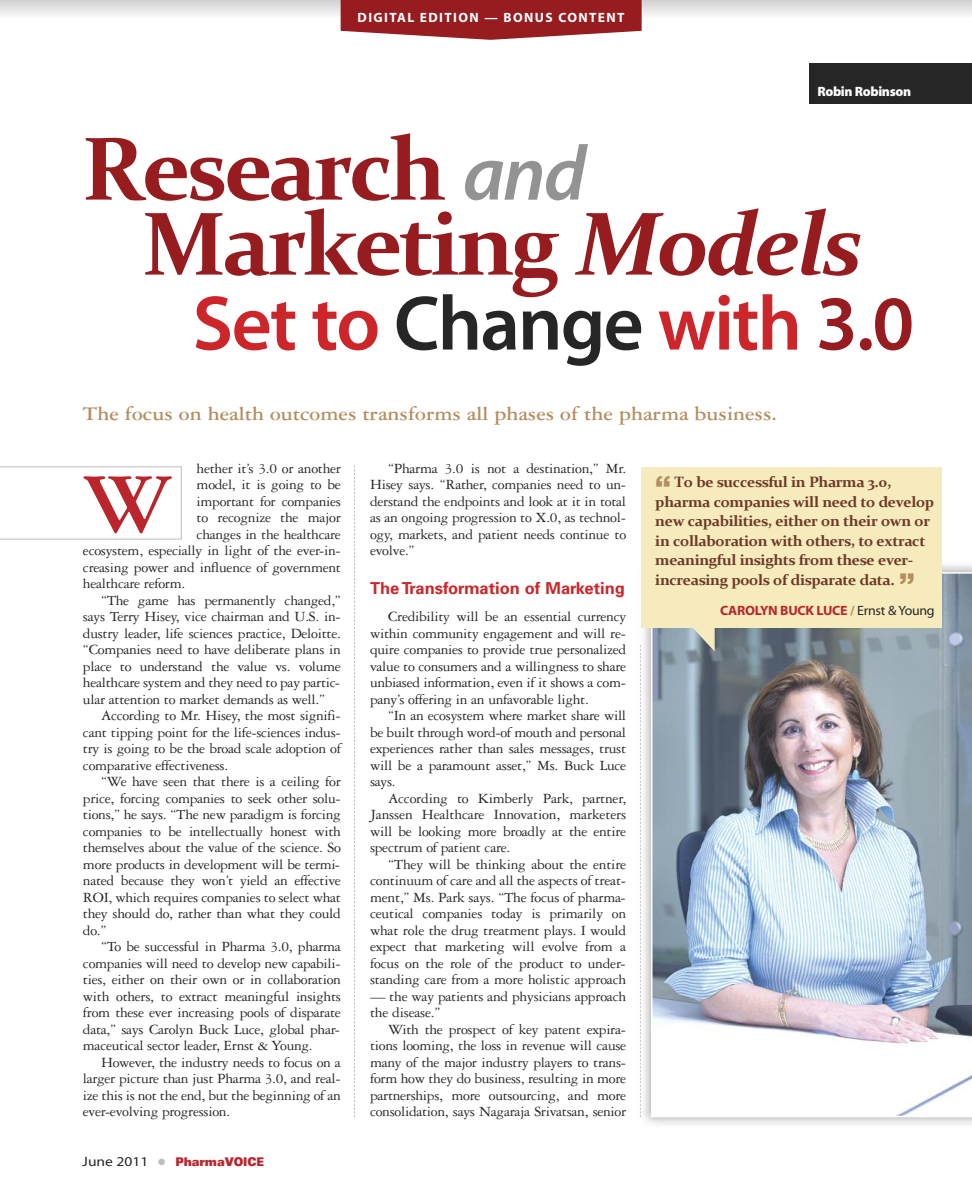
<style>
.page{position:relative;width:972px;height:1188px;background:#fff}
.page>*{position:absolute;margin:0;border:0;box-sizing:border-box;transform-origin:0 0}
.t1{font:700 90.6px "Garamond Three";color:#bb262c}
.t2{font:700 90px/75px "Constantia";letter-spacing:-.04em;color:#961c20}
.t3{font:78px "Myriad MM 565 wt 600 wd";letter-spacing:-.025em;color:#cc262b}
.t4{font:700 21px "Garamond Three";color:#b48e60}
.t5{font:700 16.5px "Univers";color:#cc262b}
.t6{font:15px/16.5px "Garamond Three";letter-spacing:-.02em;color:#272627;text-align:justify}
.t7{font:700 15px/19.5px "Constantia";letter-spacing:-.025em;color:#6e3828}
.t8{font:13.5px "Myriad MM 700 wt 600 wd";letter-spacing:.1em;color:#fff}
.t9{font:13.5px "Myriad MM 700 wt 600 wd";letter-spacing:-.02em;color:#bb262c}
.t10{font:13.5px "Myriad MM 830 wt 300 wd";letter-spacing:-.025em;color:#fff}
.t11{font:900 expanded 12px "Univers";letter-spacing:-.01em;color:#bb262c;scale:.75 1}
.s1{font-family:"Myriad MM It 565 wt 600 wd";font-weight:400;font-size:78px;color:#939393}
.s2{font-style:italic}
.s3{color:#272627}
.s4{color:#961c20}
.s5{font-family:"Myriad MM 400 wt 600 wd";font-weight:400;font-stretch:normal;font-size:13.5px;color:#272627}
.s6{color:#bebebe}
.s7{font-family:"Helvetica";font-weight:900;font-size:30px;color:#b48e60}
.s8{color:#b48e60}
.s9{font-family:"Myriad MM 400 wt 600 wd";color:#272627}
</style>
<div class="page">
<svg style="left:0;top:0;width:972px;height:17px"></svg>
<svg style="left:341px;top:0;width:301px;height:40px;background:#a2363a"></svg>
<svg style="left:354px;top:466px;width:1px;height:651px"></svg>
<svg style="left:0;top:466px;width:182px;height:73px"></svg>
<div style="left:809px;top:63px;width:163px;height:41px;background:#272627"></div>
<img style="left:640px;top:645px;width:1px;height:472px">
<img style="left:652px;top:573px;width:320px;height:543px">
<div style="left:642px;top:467px;width:300px;height:161px;background:#f6ebbd"></div>
<svg style="left:685px;top:628px;width:30px;height:24px"></svg>
<p class="t8" style="left:358px;top:12px;width:268px">DIGITAL EDITION — BONUS CONTENT</p>
<p class="t10" style="left:818px;top:87px;width:95px">Robin Robinson</p>
<h2 class="t2" style="left:142px;top:131px;width:722px;text-indent:-60px">Research <span class="s1">and<br></span>Marketing <span class="s2">Models</span></h2>
<h3 class="t3" style="left:193px;top:294px;width:723px">Set to <span class="s3">Change</span> with <span class="s4">3.0</span></h3>
<h3 class="t4" style="left:83px;top:406px;width:695px">The focus on health outcomes transforms all phases of the pharma business.</h3>
<p class="t6" style="left:197px;top:461px;width:146px">hether it’s 3.0 or another</p>
<p class="t6" style="left:197px;top:478px;width:146px">model, it is going to be</p>
<p class="t6" style="left:197px;top:494px;width:146px">important for companies</p>
<p class="t6" style="left:197px;top:511px;width:146px">to recognize the major</p>
<p class="t6" style="left:197px;top:527px;width:146px">changes in the healthcare</p>
<p class="t6" style="left:83px;top:544px;width:259px">ecosystem, especially in light of the ever-in-</p>
<p class="t6" style="left:83px;top:560px;width:260px">creasing power and influence of government</p>
<p class="t6" style="left:83px;top:577px;width:104px">healthcare reform.</p>
<p class="t6" style="left:101px;top:593px;width:241px">“The game has permanently changed,”</p>
<p class="t6" style="left:83px;top:610px;width:259px">says Terry Hisey, vice chairman and U.S. in-</p>
<p class="t6" style="left:83px;top:626px;width:260px">dustry leader, life sciences practice, Deloitte.</p>
<p class="t6" style="left:83px;top:643px;width:260px">“Companies need to have deliberate plans in</p>
<p class="t6" style="left:83px;top:659px;width:260px">place to understand the value vs. volume</p>
<p class="t6" style="left:83px;top:676px;width:259px">healthcare system and they need to pay partic-</p>
<p class="t6" style="left:83px;top:692px;width:244px">ular attention to market demands as well.”</p>
<p class="t6" style="left:101px;top:709px;width:241px">According to Mr. Hisey, the most signifi-</p>
<p class="t6" style="left:83px;top:725px;width:259px">cant tipping point for the life-sciences indus-</p>
<p class="t6" style="left:83px;top:742px;width:260px">try is going to be the broad scale adoption of</p>
<p class="t6" style="left:83px;top:758px;width:147px">comparative effectiveness.</p>
<p class="t6" style="left:101px;top:775px;width:241px">“We have seen that there is a ceiling for</p>
<p class="t6" style="left:83px;top:791px;width:259px">price, forcing companies to seek other solu-</p>
<p class="t6" style="left:83px;top:808px;width:260px">tions,” he says. “The new paradigm is forcing</p>
<p class="t6" style="left:83px;top:824px;width:259px">companies to be intellectually honest with</p>
<p class="t6" style="left:83px;top:841px;width:260px">themselves about the value of the science. So</p>
<p class="t6" style="left:83px;top:857px;width:259px">more products in development will be termi-</p>
<p class="t6" style="left:83px;top:874px;width:259px">nated because they won’t yield an effective</p>
<p class="t6" style="left:83px;top:890px;width:260px">ROI, which requires companies to select what</p>
<p class="t6" style="left:83px;top:907px;width:259px">they should do, rather than what they could</p>
<p class="t6" style="left:83px;top:923px;width:25px">do.”</p>
<p class="t6" style="left:101px;top:940px;width:241px">“To be successful in Pharma 3.0, pharma</p>
<p class="t6" style="left:83px;top:956px;width:259px">companies will need to develop new capabili-</p>
<p class="t6" style="left:83px;top:973px;width:259px">ties, either on their own or in collaboration</p>
<p class="t6" style="left:83px;top:989px;width:260px">with others, to extract meaningful insights</p>
<p class="t6" style="left:83px;top:1006px;width:259px">from these ever increasing pools of disparate</p>
<p class="t6" style="left:83px;top:1022px;width:259px">data,” says Carolyn Buck Luce, global phar-</p>
<p class="t6" style="left:83px;top:1039px;width:231px">maceutical sector leader, Ernst &amp; Young.</p>
<p class="t6" style="left:101px;top:1055px;width:241px">However, the industry needs to focus on a</p>
<p class="t6" style="left:83px;top:1072px;width:259px">larger picture than just Pharma 3.0, and real-</p>
<p class="t6" style="left:83px;top:1088px;width:259px">ize this is not the end, but the beginning of an</p>
<p class="t6" style="left:83px;top:1105px;width:149px">ever-evolving progression.</p>
<h1 class="t1" style="left:83px;top:473px;width:92px">W</h1>
<p class="t11" style="left:82px;top:1157px;width:244px"><span class="s5">June 2011</span> <span class="s6">●</span> PharmaVOICE</p>
<p class="t6" style="left:370px;top:461px;width:258px;text-indent:18px">“Pharma 3.0 is not a destination,” Mr.<br>Hisey says. “Rather, companies need to un&shy;derstand the endpoints and look at it in total as an ongoing progression to X.0, as technol&shy;ogy, markets, and patient needs continue to evolve.”</p>
<p class="t5" style="left:370px;top:582px;width:256px">The Transformation of Marketing</p>
<p class="t6" style="left:370px;top:610px;width:258px;text-indent:18px">Credibility will be an essential currency within community engagement and will re&shy;quire companies to provide true personalized value to consumers and a willingness to share unbiased information, even if it shows a com&shy;pany’s offering in an unfavorable light.</p>
<p class="t6" style="left:370px;top:709px;width:258px;text-indent:18px">“In an ecosystem where market share will be built through word-of mouth and personal experiences rather than sales messages, trust will be a paramount asset,” Ms. Buck Luce says.</p>
<p class="t6" style="left:370px;top:791px;width:258px;text-indent:18px">According to Kimberly Park, partner, Janssen Healthcare Innovation, marketers will be looking more broadly at the entire spectrum of patient care.</p>
<p class="t6" style="left:370px;top:857px;width:258px;text-indent:18px">“They will be thinking about the entire continuum of care and all the aspects of treat&shy;ment,” Ms. Park says. “The focus of pharma&shy;ceutical companies today is primarily on what role the drug treatment plays. I would expect that marketing will evolve from a focus on the role of the product to under&shy;standing care from a more holistic approach</p>
<p class="t6" style="left:370px;top:989px;width:258px">— the way patients and physicians approach the disease.”</p>
<p class="t6" style="left:370px;top:1022px;width:258px;text-indent:18px">With the prospect of key patent expira&shy;tions looming, the loss in revenue will cause many of the major industry players to trans&shy;form how they do business, resulting in more partnerships, more outsourcing, and more consolidation, says Nagaraja Srivatsan, senior</p>
<p class="t7" style="left:655px;top:472px;width:281px"><span class="s7">“</span> To be successful in Pharma 3.0, pharma companies will need to develop new capabilities, either on their own or in collaboration with others, to extract meaningful insights from these ever&shy;increasing pools of disparate data. <span class="s7">”</span></p>
<p class="t9" style="left:720px;top:605px;width:216px">CAROLYN BUCK LUCE <span class="s8">/</span> <span class="s9">Ernst &amp; Young</span></p>
</div>
